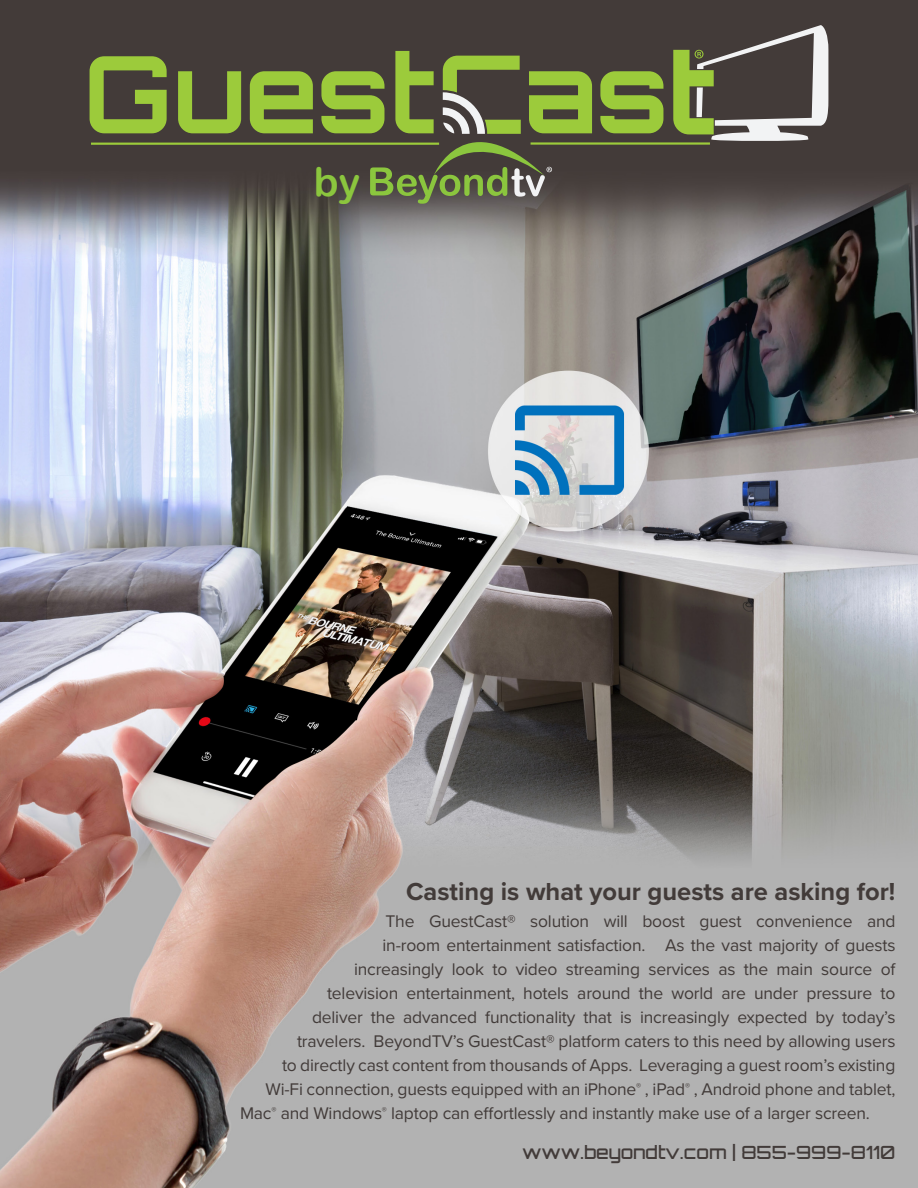
<style>
.page{position:relative;width:918px;height:1188px;background:#fff}
.page>*{position:absolute;margin:0;border:0;box-sizing:border-box;transform-origin:0 0}
.t1{font:39.75px "Arial Rounded MT Bold";color:#8bc63e}
.t2{font:700 25.5px "Proxima Nova";color:#423b39}
.t3{font:500 18.15px "Orbitron";color:#423b39}
.t4{font:17.4px "Proxima Nova";letter-spacing:-.01em;color:#423b39}
</style>
<div class="page">
<img style="left:0;top:0;width:918px;height:1188px">
<hr style="left:531px;top:142px;width:179px;height:3px;background:#9ccb3b">
<hr style="left:91px;top:143px;width:348px;height:2px;background:#9ccb3b">
<svg style="left:90px;top:56px;width:77px;height:77px;background:#768d3a"></svg>
<svg style="left:178px;top:71px;width:63px;height:62px;background:#73893a"></svg>
<svg style="left:250px;top:71px;width:63px;height:62px;background:#85a63a"></svg>
<svg style="left:600px;top:71px;width:63px;height:62px;background:#819f3a"></svg>
<svg style="left:321px;top:51px;width:271px;height:153px;background:#626c40"></svg>
<svg style="left:673px;top:25px;width:155px;height:117px"></svg>
<h1 class="t1" style="left:314px;top:159px;width:48px">by</h1>
<p class="t2" style="left:406px;top:873px;width:491px">Casting is what your guests are asking for!</p>
<p class="t4" style="left:386px;top:911px;width:512px">The GuestCast® solution will boost guest convenience and</p>
<p class="t4" style="left:382px;top:935px;width:515px">in-room entertainment satisfaction. As the vast majority of guests</p>
<p class="t4" style="left:354px;top:959px;width:543px">increasingly look to video streaming services as the main source of</p>
<p class="t4" style="left:327px;top:983px;width:570px">television entertainment, hotels around the world are under pressure to</p>
<p class="t4" style="left:312px;top:1007px;width:585px">deliver the advanced functionality that is increasingly expected by today’s</p>
<p class="t4" style="left:297px;top:1031px;width:600px">travelers. BeyondTV’s GuestCast® platform caters to this need by allowing users</p>
<p class="t4" style="left:282px;top:1055px;width:615px">to directly cast content from thousands of Apps. Leveraging a guest room’s existing</p>
<p class="t4" style="left:266px;top:1079px;width:632px">Wi-Fi connection, guests equipped with an iPhone<sup>®</sup> , iPad<sup>®</sup> , Android phone and tablet,</p>
<p class="t4" style="left:240px;top:1103px;width:632px">Mac<sup>®</sup> and Windows<sup>®</sup> laptop can effortlessly and instantly make use of a larger screen.</p>
<p class="t3" style="left:522px;top:1141px;width:375px">www.beyondtv.com | 855-999-8110</p>
</div>
